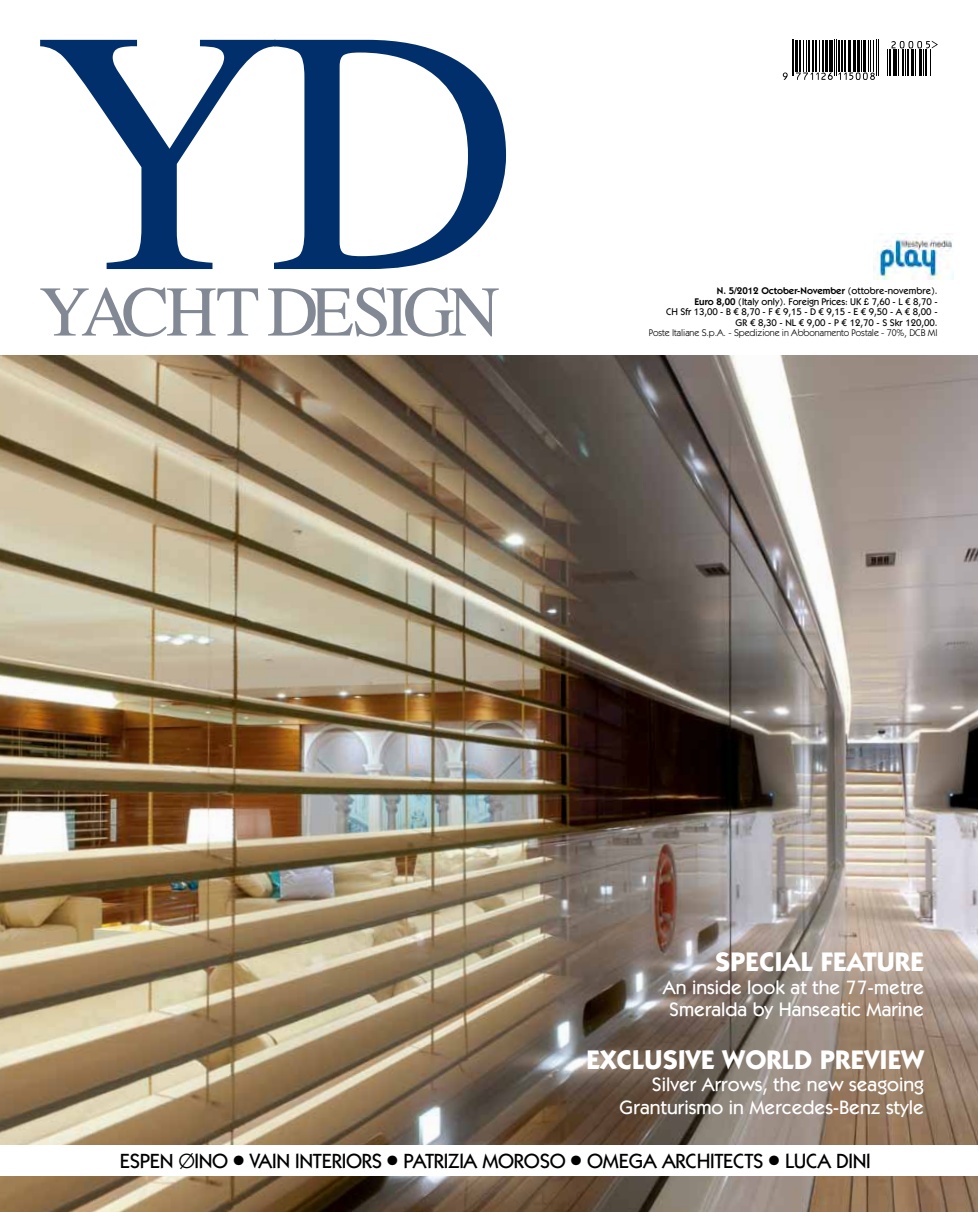
<style>
.page{position:relative;width:978px;height:1212px;background:#fff}
.page>*{position:absolute;margin:0;border:0;box-sizing:border-box;transform-origin:0 0}
.t1{font:346.35px "Times";color:#002f6b}
.t2{font:71.25px "Times";letter-spacing:-.085em;color:#828995}
.t3{font:700 27px "ITC Kabel Std";letter-spacing:.01em;color:#fff}
.t4{font:500 20.55px "ITC Kabel Std";letter-spacing:-.015em;color:#000}
.t5{font:500 20.55px "ITC Kabel Std";letter-spacing:.04em;color:#000}
.t6{font:500 19.5px/22.5px "ITC Kabel Std";color:#fff;text-align:center}
.t7{font:500 9.75px/10.5px "ITC Kabel Std";letter-spacing:-.01em;color:#000;text-align:right}
.t8{font:9.75px "ITC Kabel Std";letter-spacing:-.005em;color:#000}
.s1{font-weight:600}
.s2{font-weight:400}
</style>
<div class="page">
<img style="left:0;top:356px;width:978px;height:856px">
<hr style="left:792px;top:40px;width:1px;height:36px;background:#000">
<hr style="left:793px;top:40px;width:1px;height:36px;background:#000">
<hr style="left:795px;top:40px;width:3px;height:31px;background:#000">
<hr style="left:799px;top:40px;width:2px;height:31px;background:#000">
<hr style="left:803px;top:40px;width:1px;height:31px;background:#000">
<hr style="left:806px;top:40px;width:1px;height:31px;background:#000">
<hr style="left:808px;top:40px;width:2px;height:31px;background:#000">
<hr style="left:812px;top:40px;width:2px;height:31px;background:#000">
<hr style="left:816px;top:40px;width:1px;height:31px;background:#000">
<hr style="left:819px;top:40px;width:1px;height:31px;background:#000">
<hr style="left:822px;top:40px;width:2px;height:31px;background:#000">
<hr style="left:825px;top:40px;width:1px;height:31px;background:#000">
<hr style="left:827px;top:40px;width:1px;height:31px;background:#000">
<hr style="left:829px;top:40px;width:4px;height:31px;background:#000">
<hr style="left:834px;top:40px;width:1px;height:36px;background:#000">
<hr style="left:836px;top:40px;width:1px;height:36px;background:#000">
<hr style="left:838px;top:40px;width:1px;height:31px;background:#000">
<hr style="left:841px;top:40px;width:2px;height:31px;background:#000">
<hr style="left:844px;top:40px;width:2px;height:31px;background:#000">
<hr style="left:848px;top:40px;width:2px;height:31px;background:#000">
<hr style="left:850px;top:40px;width:1px;height:31px;background:#000">
<hr style="left:853px;top:40px;width:3px;height:31px;background:#000">
<hr style="left:857px;top:40px;width:3px;height:31px;background:#000">
<hr style="left:862px;top:40px;width:1px;height:31px;background:#000">
<hr style="left:863px;top:40px;width:3px;height:31px;background:#000">
<hr style="left:868px;top:40px;width:1px;height:31px;background:#000">
<hr style="left:870px;top:40px;width:1px;height:31px;background:#000">
<hr style="left:873px;top:40px;width:1px;height:31px;background:#000">
<hr style="left:876px;top:40px;width:1px;height:36px;background:#000">
<hr style="left:878px;top:40px;width:1px;height:36px;background:#000">
<svg style="left:783px;top:73px;width:5px;height:7px"></svg>
<svg style="left:796px;top:72px;width:37px;height:8px"></svg>
<svg style="left:839px;top:72px;width:36px;height:8px"></svg>
<svg style="left:887px;top:41px;width:51px;height:35px"></svg>
<img style="left:873px;top:233px;width:81px;height:47px">
<div style="left:0;top:1145px;width:978px;height:31px;background:#fff"></div>
<h1 class="t1" style="left:33px;top:-171px;width:487px">YD</h1>
<h2 class="t2" style="left:39px;top:245px;width:463px">YACHT DESIGN</h2>
<p class="t7" style="left:666px;top:286px;width:273px"><span class="s1">N. 5/2012 October-November</span> (ottobre-novembre).<br><span class="s1">Euro 8,00</span> (Italy only). Foreign Prices: UK £ 7,60 - L € 8,70 -<br>CH Sfr 13,00 - B € 8,70 - F € 9,15 - D € 9,15 - E € 9,50 - A € 8,00 - GR € 8,30 - NL € 9,00 - P € 12,70 - S Skr 120,00.</p>
<p class="t8" style="left:649px;top:327px;width:290px">Poste Italiane S.p.A. - Spedizione in Abbonamento Postale - 70%, DCB MI</p>
<h3 class="t3" style="left:715px;top:946px;width:210px">SPECIAL FEATURE</h3>
<h3 class="t6" style="left:663px;top:976px;width:263px">An inside look at the 77-metre<br>Smeralda by Hanseatic Marine</h3>
<h3 class="t3" style="left:586px;top:1043px;width:339px">EXCLUSIVE WORLD PREVIEW</h3>
<h3 class="t6" style="left:619px;top:1073px;width:306px;text-align:right">Silver Arrows, the new seagoing<br>Granturismo in Mercedes-Benz style</h3>
<h3 class="t4" style="left:120px;top:1148px;width:14px">Espen</h3>
<h3 class="t4" style="left:179px;top:1148px;width:86px"><span class="s2">Ø</span>in o●Vain</h3>
<h3 class="t5" style="left:295px;top:1148px;width:328px">Interi ors ● patri zia moroso ● Omega</h3>
<h3 class="t4" style="left:662px;top:1148px;width:17px">Archi</h3>
<h3 class="t4" style="left:714px;top:1148px;width:83px">tec ts ●luca</h3>
<h3 class="t4" style="left:836px;top:1148px;width:4px">dini</h3>
</div>
